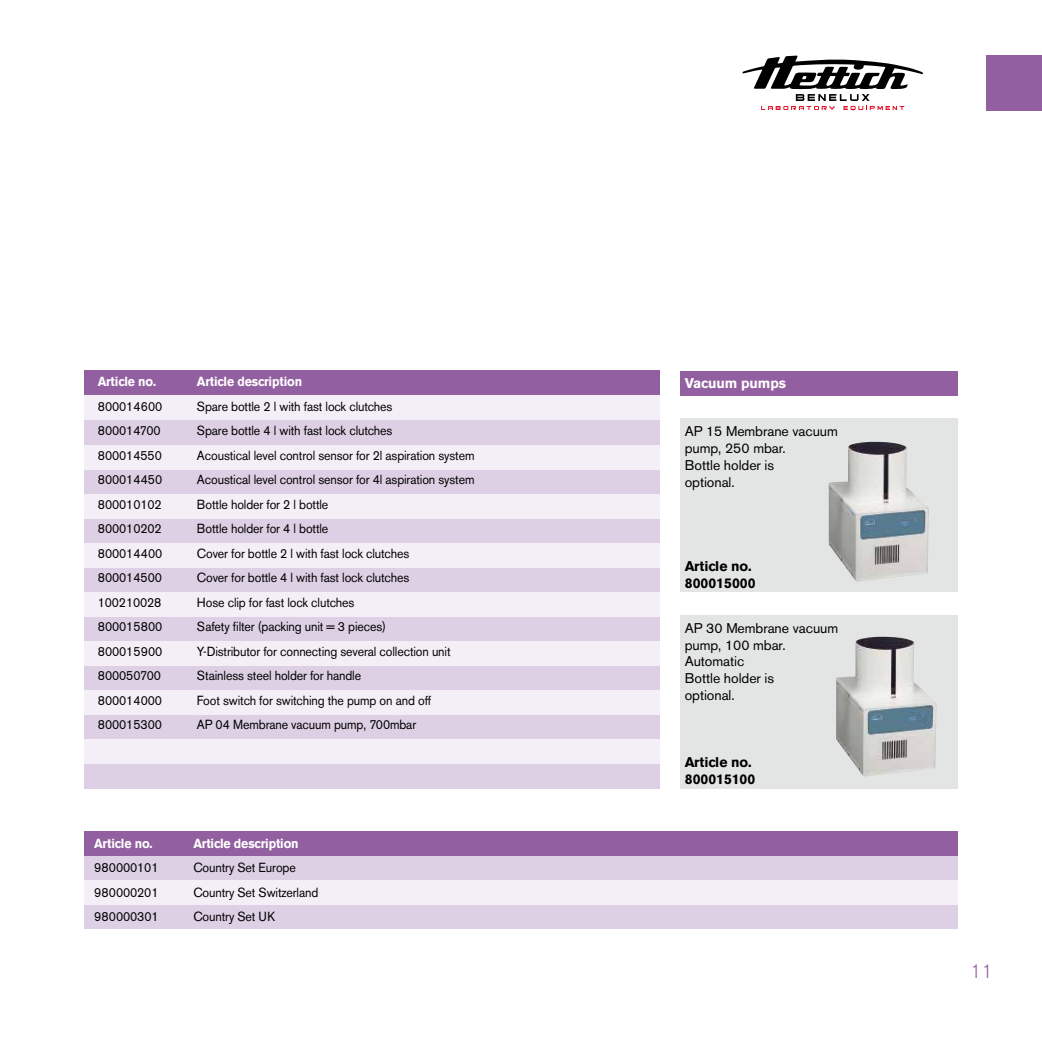
<style>
.page{position:relative;width:1042px;height:1042px;background:#fff}
.page>*{position:absolute;margin:0;border:0;box-sizing:border-box;transform-origin:0 0}
.t1{font:300 19.25px "Akzidenz Grotesk BE";color:#9260a0}
.t2{font:14px/16.8px "Akzidenz Grotesk BE";letter-spacing:-.005em;color:#000}
.t3{font:700 14px/16.8px "Akzidenz Grotesk BE";letter-spacing:-.005em;color:#000}
.t4{font:700 14px "Akzidenz Grotesk BE";letter-spacing:-.005em;color:#fff}
.t5{font:13.12px "Akzidenz Grotesk BE";letter-spacing:-.01em;color:#000;scale:.94 1}
.t6{font:700 13.12px "Akzidenz Grotesk BE";letter-spacing:-.01em;color:#fff;scale:.94 1}
</style>
<div class="page">
<svg style="left:742px;top:56px;width:181px;height:55px"></svg>
<div style="left:987px;top:56px;width:55px;height:55px;background:#9260a0"></div>
<div style="left:84px;top:370px;width:576px;height:25px;background:#9260a0"></div>
<div style="left:84px;top:420px;width:576px;height:25px;background:#ddd0e4"></div>
<div style="left:84px;top:470px;width:576px;height:24px;background:#ddd0e4"></div>
<div style="left:84px;top:519px;width:576px;height:24px;background:#ddd0e4"></div>
<div style="left:84px;top:568px;width:576px;height:24px;background:#ddd0e4"></div>
<div style="left:84px;top:617px;width:576px;height:24px;background:#ddd0e4"></div>
<div style="left:84px;top:666px;width:576px;height:24px;background:#ddd0e4"></div>
<div style="left:84px;top:715px;width:576px;height:24px;background:#ddd0e4"></div>
<div style="left:84px;top:764px;width:576px;height:24px;background:#ddd0e4"></div>
<div style="left:84px;top:395px;width:576px;height:25px;background:#f4eff6"></div>
<div style="left:84px;top:445px;width:576px;height:25px;background:#f4eff6"></div>
<div style="left:84px;top:494px;width:576px;height:25px;background:#f4eff6"></div>
<div style="left:84px;top:543px;width:576px;height:25px;background:#f4eff6"></div>
<div style="left:84px;top:592px;width:576px;height:25px;background:#f4eff6"></div>
<div style="left:84px;top:641px;width:576px;height:25px;background:#f4eff6"></div>
<div style="left:84px;top:690px;width:576px;height:25px;background:#f4eff6"></div>
<div style="left:84px;top:739px;width:576px;height:25px;background:#f4eff6"></div>
<div style="left:680px;top:371px;width:277px;height:25px;background:#9260a0"></div>
<div style="left:84px;top:904px;width:873px;height:25px;background:#ddd0e4"></div>
<div style="left:84px;top:880px;width:873px;height:24px;background:#f4eff6"></div>
<div style="left:84px;top:855px;width:873px;height:25px;background:#ddd0e4"></div>
<div style="left:84px;top:831px;width:873px;height:24px;background:#9260a0"></div>
<div style="left:680px;top:418px;width:277px;height:173px;background:#e3e4e4"></div>
<img style="left:828px;top:442px;width:101px;height:140px">
<div style="left:680px;top:615px;width:277px;height:173px;background:#e3e4e4"></div>
<img style="left:836px;top:637px;width:100px;height:140px">
<p class="t6" style="left:98px;top:374px;width:64px">Article no.</p>
<p class="t6" style="left:197px;top:374px;width:113px">Article description</p>
<p class="t5" style="left:98px;top:398px;width:70px">800014600</p>
<p class="t5" style="left:197px;top:398px;width:209px">Spare bottle 2 l with fast lock clutches</p>
<p class="t5" style="left:98px;top:423px;width:69px">800014700</p>
<p class="t5" style="left:197px;top:423px;width:209px">Spare bottle 4 l with fast lock clutches</p>
<p class="t5" style="left:98px;top:447px;width:70px">800014550</p>
<p class="t5" style="left:197px;top:447px;width:297px">Acoustical level control sensor for 2l aspiration system</p>
<p class="t5" style="left:98px;top:472px;width:70px">800014450</p>
<p class="t5" style="left:197px;top:472px;width:297px">Acoustical level control sensor for 4l aspiration system</p>
<p class="t5" style="left:98px;top:496px;width:70px">800010102</p>
<p class="t5" style="left:197px;top:496px;width:141px">Bottle holder for 2 l bottle</p>
<p class="t5" style="left:98px;top:521px;width:70px">800010202</p>
<p class="t5" style="left:197px;top:521px;width:141px">Bottle holder for 4 l bottle</p>
<p class="t5" style="left:98px;top:545px;width:70px">800014400</p>
<p class="t5" style="left:197px;top:545px;width:227px">Cover for bottle 2 l with fast lock clutches</p>
<p class="t5" style="left:98px;top:570px;width:70px">800014500</p>
<p class="t5" style="left:197px;top:570px;width:227px">Cover for bottle 4 l with fast lock clutches</p>
<p class="t5" style="left:98px;top:594px;width:69px">100210028</p>
<p class="t5" style="left:197px;top:594px;width:169px">Hose clip for fast lock clutches</p>
<p class="t5" style="left:98px;top:619px;width:70px">800015800</p>
<p class="t5" style="left:197px;top:619px;width:203px">Safety filter (packing unit = 3 pieces)</p>
<p class="t5" style="left:98px;top:643px;width:70px">800015900</p>
<p class="t5" style="left:197px;top:643px;width:271px">Y-Distributor for connecting several collection unit</p>
<p class="t5" style="left:98px;top:668px;width:69px">800050700</p>
<p class="t5" style="left:197px;top:668px;width:176px">Stainless steel holder for handle</p>
<p class="t5" style="left:98px;top:692px;width:70px">800014000</p>
<p class="t5" style="left:197px;top:692px;width:251px">Foot switch for switching the pump on and off</p>
<p class="t5" style="left:98px;top:717px;width:70px">800015300</p>
<p class="t5" style="left:197px;top:717px;width:235px">AP 04 Membrane vacuum pump, 700mbar</p>
<p class="t6" style="left:94px;top:836px;width:64px">Article no.</p>
<p class="t6" style="left:193px;top:836px;width:113px">Article description</p>
<p class="t5" style="left:94px;top:860px;width:70px">980000101</p>
<p class="t5" style="left:193px;top:860px;width:110px">Country Set Europe</p>
<p class="t5" style="left:94px;top:884px;width:70px">980000201</p>
<p class="t5" style="left:193px;top:884px;width:134px">Country Set Switzerland</p>
<p class="t5" style="left:94px;top:909px;width:70px">980000301</p>
<p class="t5" style="left:193px;top:909px;width:88px">Country Set UK</p>
<p class="t4" style="left:685px;top:375px;width:103px">Vacuum pumps</p>
<p class="t2" style="left:685px;top:423px;width:155px">AP 15 Membrane vacuum pump, 250 mbar.<br>Bottle holder is<br>optional.</p>
<p class="t3" style="left:685px;top:557px;width:72px">Article no.<br>800015000</p>
<p class="t2" style="left:685px;top:619px;width:155px">AP 30 Membrane vacuum pump, 100 mbar.<br>Automatic<br>Bottle holder is<br>optional.</p>
<p class="t3" style="left:685px;top:754px;width:72px">Article no.<br>800015100</p>
<h1 class="t1" style="left:970px;top:960px;width:24px">11</h1>
</div>
